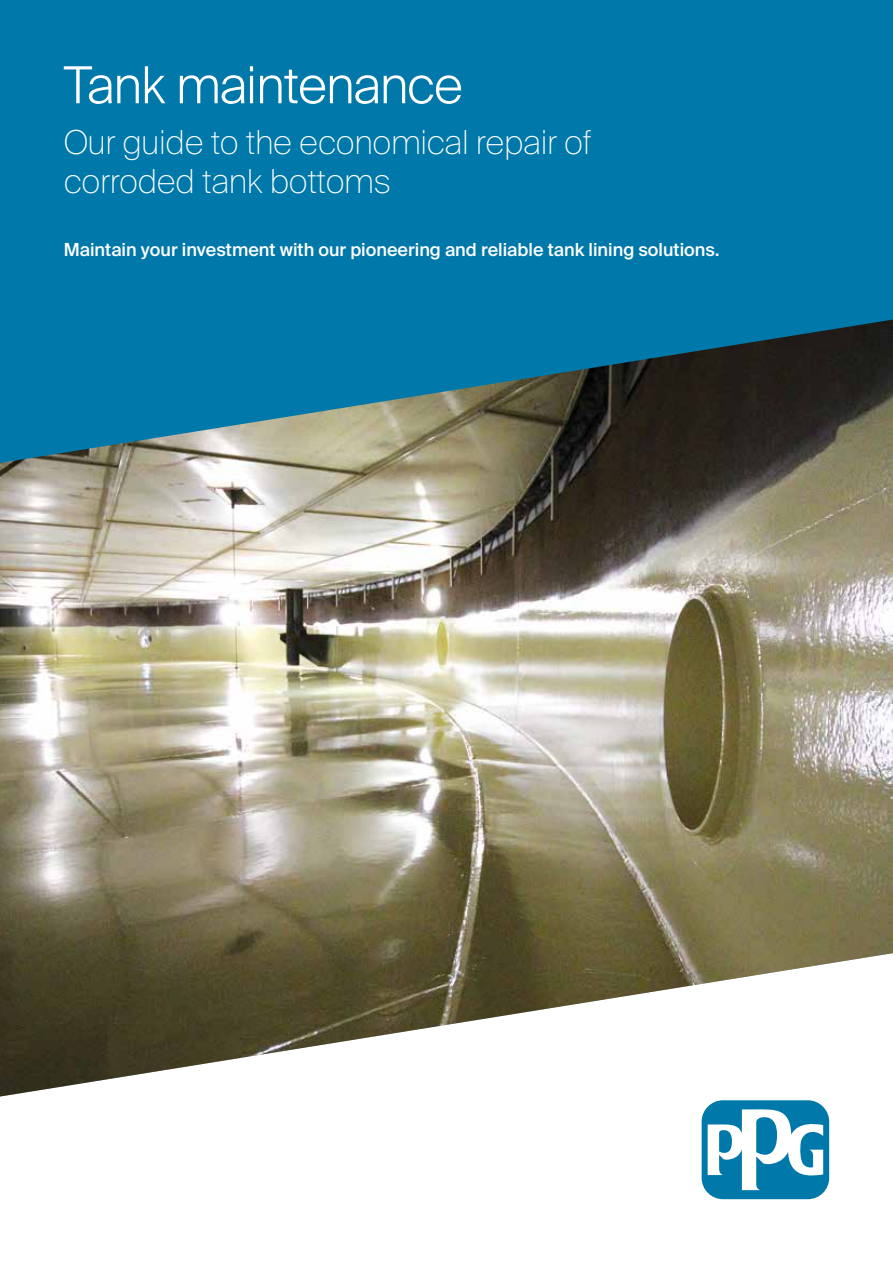
<style>
.page{position:relative;width:893px;height:1263px;background:#fff}
.page>*{position:absolute;margin:0;border:0;box-sizing:border-box;transform-origin:0 0}
.t1{font:300 51px "Suisse Intl";letter-spacing:-.015em;color:#fff}
.t2{font:100 33px/39px "Suisse Intl";letter-spacing:-.01em;color:#fff}
.t3{font:500 18px "Suisse Intl";color:#fff}
</style>
<div class="page">
<img style="left:0;top:463px;width:893px;height:633px">
<svg style="left:0;top:0;width:893px;height:463px;background:#0d7199"></svg>
<div style="left:702px;top:1100px;width:127px;height:99px;background:#0078a9;border-radius:21px"></div>
<svg style="left:708px;top:1109px;width:115px;height:81px"></svg>
<h1 class="t1" style="left:64px;top:56px;width:400px">Tank maintenance</h1>
<h2 class="t2" style="left:64px;top:123px;width:529px">Our guide to the economical repair of corroded tank bottoms</h2>
<p class="t3" style="left:64px;top:239px;width:657px">Maintain your investment with our pioneering and reliable tank lining solutions.</p>
</div>
